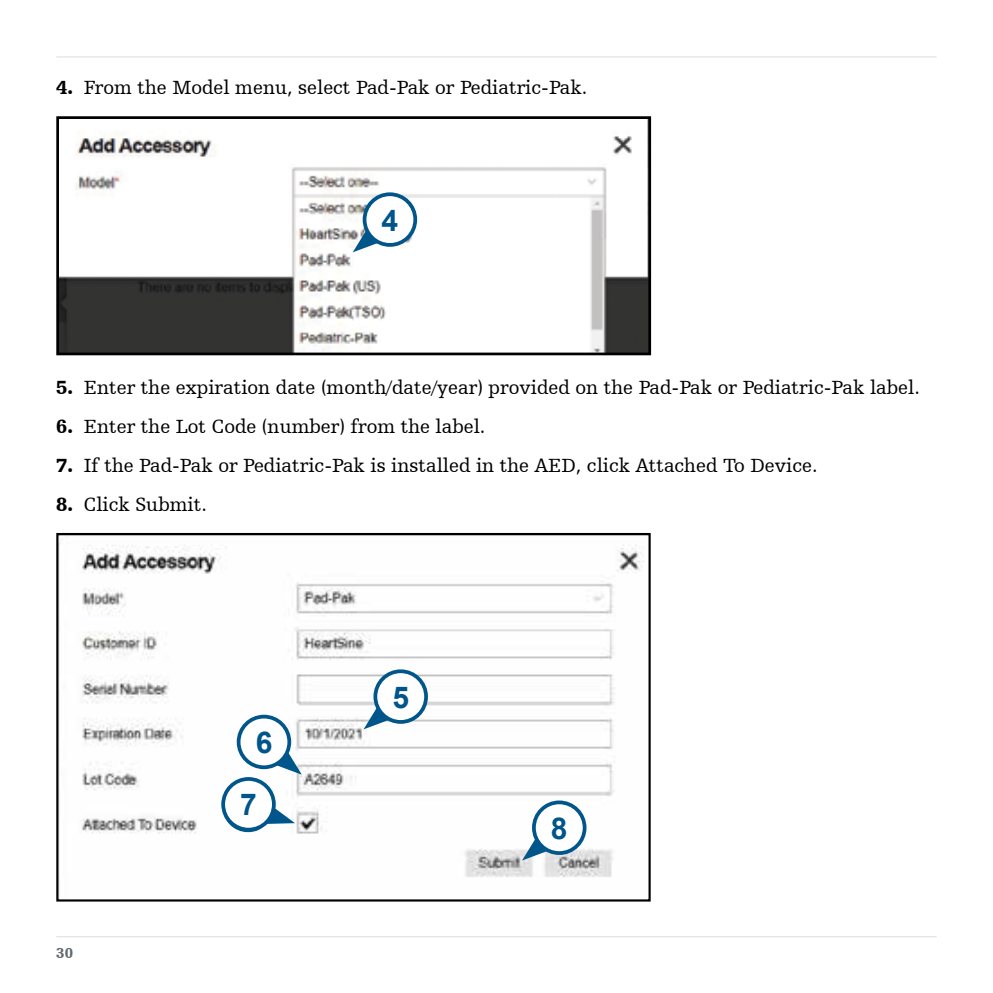
<style>
.page{position:relative;width:993px;height:993px;background:#fff}
.page>*{position:absolute;margin:0;border:0;box-sizing:border-box;transform-origin:0 0}
.t1{font:700 30px "Arial";color:#00558b}
.t2{font:20px "Humanist Slabserif 712 BT";color:#000}
.t3{font:900 15px "Humanist Slabserif 712 BT";color:#5f696f}
.s1{font-weight:900}
</style>
<div class="page">
<hr style="left:56px;top:935px;width:880px;height:2px;background:#e3e4e4">
<hr style="left:56px;top:56px;width:880px;height:2px;background:#e3e4e4">
<img style="left:60px;top:131px;width:587px;height:220px">
<div style="left:56px;top:116px;width:595px;height:239px;border:3px solid #000"></div>
<img style="left:59px;top:535px;width:588px;height:363px">
<div style="left:56px;top:532px;width:594px;height:369px;border:2px solid #000"></div>
<svg style="left:363px;top:670px;width:63px;height:59px"></svg>
<div style="left:375px;top:671px;width:51px;height:50px;background:#fff;border-radius:50%"></div>
<div style="left:373px;top:669px;width:55px;height:54px;border:4px solid #00558b;border-radius:50%"></div>
<svg style="left:522px;top:801px;width:62px;height:59px"></svg>
<div style="left:533px;top:802px;width:51px;height:50px;background:#fff;border-radius:50%"></div>
<div style="left:532px;top:800px;width:54px;height:54px;border:4px solid #00558b;border-radius:50%"></div>
<svg style="left:352px;top:194px;width:63px;height:58px"></svg>
<div style="left:364px;top:194px;width:51px;height:51px;background:#fff;border-radius:50%"></div>
<div style="left:362px;top:192px;width:55px;height:55px;border:4px solid #00558b;border-radius:50%"></div>
<svg style="left:219px;top:716px;width:83px;height:119px"></svg>
<div style="left:223px;top:778px;width:51px;height:51px;background:#fff;border-radius:50%"></div>
<div style="left:221px;top:776px;width:55px;height:55px;border:4px solid #00558b;border-radius:50%"></div>
<p class="t2" style="left:56px;top:75px;width:532px"><span class="s1">4.</span> From the Model menu, select Pad-Pak or Pediatric-Pak.</p>
<h1 class="t1" style="left:381px;top:200px;width:18px">4</h1>
<p class="t2" style="left:56px;top:375px;width:864px"><span class="s1">5.</span> Enter the expiration date (month/date/year) provided on the Pad-Pak or Pediatric-Pak label.</p>
<p class="t2" style="left:56px;top:414px;width:430px"><span class="s1">6.</span> Enter the Lot Code (number) from the label.</p>
<p class="t2" style="left:56px;top:453px;width:762px"><span class="s1">7.</span> If the Pad-Pak or Pediatric-Pak is installed in the AED, click Attached To Device.</p>
<p class="t2" style="left:56px;top:492px;width:152px"><span class="s1">8.</span> Click Submit.</p>
<p class="t3" style="left:56px;top:943px;width:18px">30</p>
<h1 class="t1" style="left:255px;top:722px;width:18px">6</h1>
<h1 class="t1" style="left:240px;top:784px;width:18px">7</h1>
<h1 class="t1" style="left:392px;top:676px;width:18px">5</h1>
<h1 class="t1" style="left:550px;top:807px;width:18px">8</h1>
</div>
